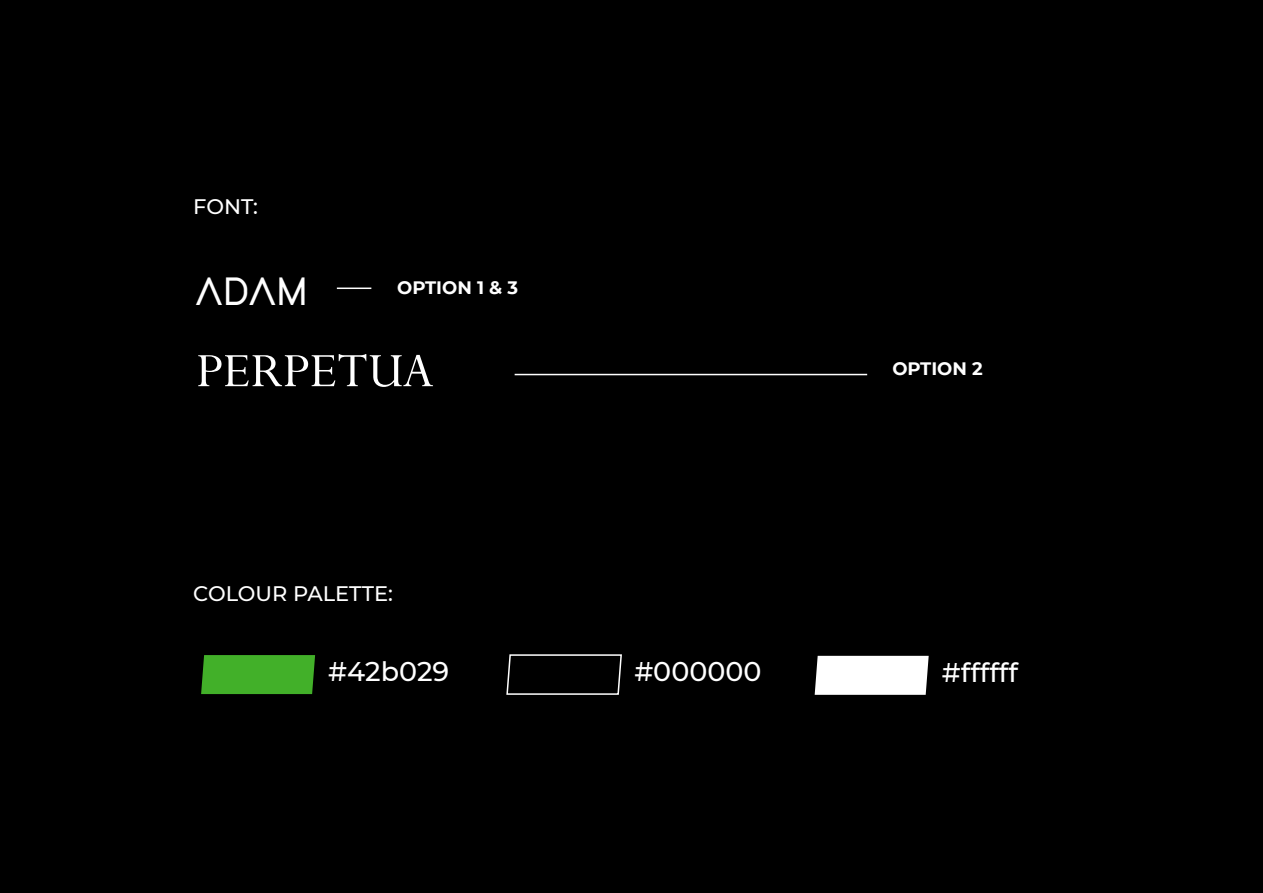
<style>
.page{position:relative;width:1263px;height:893px;background:#000}
.page>*{position:absolute;margin:0;border:0;box-sizing:border-box;transform-origin:0 0}
.t1{font:54px "Perpetua";color:#fff}
.t2{font:700 40.5px "Adam";color:#fff}
.t3{font:500 27px "Montserrat";color:#fff}
.t4{font:500 21px "Montserrat";color:#fff}
.t5{font:700 18px "Montserrat";color:#fff}
</style>
<div class="page">
<div style="left:201px;top:655px;width:114px;height:39px;background:#42b029"></div>
<svg style="left:506px;top:654px;width:116px;height:41px"></svg>
<div style="left:815px;top:656px;width:114px;height:39px;background:#fff"></div>
<hr style="left:515px;top:374px;width:352px;height:1px;background:#fff">
<hr style="left:337px;top:288px;width:34px;height:1px;background:#fff">
<p class="t4" style="left:193px;top:192px;width:66px">FONT:</p>
<h2 class="t2" style="left:196px;top:274px;width:114px">ADAM</h2>
<p class="t5" style="left:397px;top:275px;width:122px">OPTION 1 &amp; 3</p>
<h1 class="t1" style="left:196px;top:337px;width:240px">PERPETUA</h1>
<p class="t4" style="left:193px;top:579px;width:201px">COLOUR PALETTE:</p>
<p class="t5" style="left:892px;top:356px;width:92px">OPTION 2</p>
<p class="t3" style="left:328px;top:653px;width:122px">#42b029</p>
<p class="t3" style="left:634px;top:653px;width:129px">#000000</p>
<p class="t3" style="left:942px;top:654px;width:78px">#ffffff</p>
</div>
